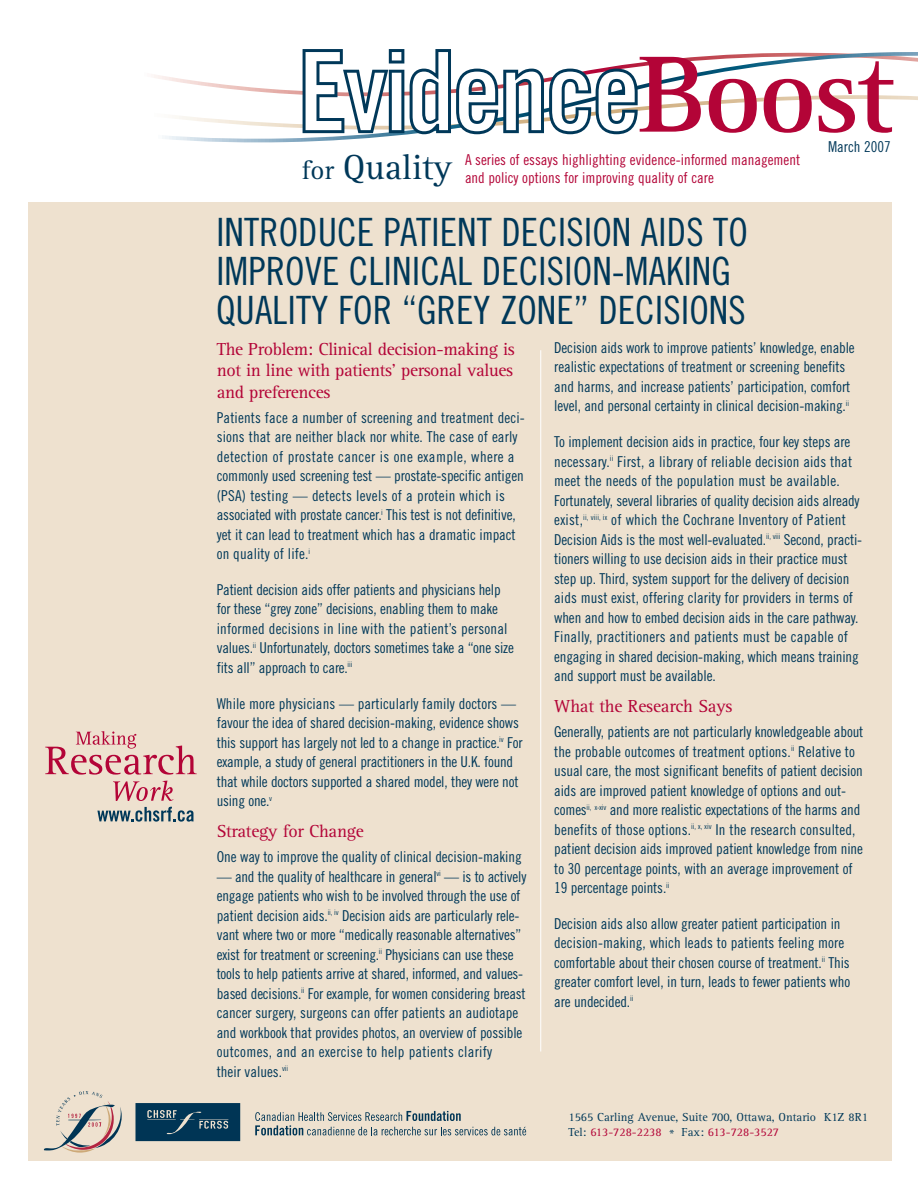
<style>
.page{position:relative;width:918px;height:1188px;background:#fff}
.page>*{position:absolute;margin:0;border:0;box-sizing:border-box;transform-origin:0 0}
.t1{font:39px/39px "Trade Gothic Cond Eighteen";color:#003859}
.t2{font:36px "Rotis Serif";color:#003859}
.t3{font:18px/21.6px "Rotis Serif";letter-spacing:-.02em;color:#b30437;text-align:justify}
.t4{font:15px/19.5px "Trade Gothic Cond Eighteen";letter-spacing:-.01em;color:#003859}
.t5{font:15px/19.5px "Trade Gothic Cond Eighteen";letter-spacing:.01em;color:#003859}
.t6{font:15px/18px "Trade Gothic Cond Eighteen";color:#b30437}
.t7{font:12px/15.5px "Rotis Serif";color:#003859}
.s1{font-size:27px}
.s2{color:#b30437}
.s3{font-family:"Rotis Semi Serif";font-size:13.5px}
</style>
<div class="page">
<div style="left:28px;top:203px;width:864px;height:958px;background:#eee1cf"></div>
<svg style="left:165px;top:134px;width:455px;height:8px"></svg>
<svg style="left:154px;top:49px;width:764px;height:85px"></svg>
<hr style="left:540px;top:350px;width:1px;height:702px;background:#fff">
<svg style="left:255px;top:1111px;width:271px;height:24px"></svg>
<svg style="left:136px;top:1103px;width:104px;height:38px"></svg>
<svg style="left:44px;top:1091px;width:78px;height:62px"></svg>
<svg style="left:45px;top:731px;width:152px;height:44px"></svg>
<svg style="left:113px;top:781px;width:60px;height:20px"></svg>
<svg style="left:97px;top:807px;width:97px;height:15px"></svg>
<h2 class="t2" style="left:302px;top:155px;width:152px"><span class="s1">for</span> Quality</h2>
<p class="t6" style="left:465px;top:152px;width:337px">A series of essays highlighting evidence-informed management and policy options for improving quality of care</p>
<h1 class="t1" style="left:216px;top:216px;width:533px">INTRODUCE PATIENT DECISION AIDS TO<br>IMPROVE CLINICAL DECISION-MAKING<br>QUALITY FOR “GREY ZONE” DECISIONS</h1>
<p class="t4" style="left:828px;top:139px;width:64px">March 2007</p>
<p class="t3" style="left:217px;top:340px;width:300px">The Problem: Clinical decision-making is not in line with patients’ personal values and preferences</p>
<p class="t5" style="left:217px;top:409px;width:310px">Patients face a number of screening and treatment deci&shy;sions that are neither black nor white. The case of early detection of prostate cancer is one example, where a commonly used screening test — prostate-specific antigen (PSA) testing — detects levels of a protein which is associated with prostate cancer.<sup>i</sup> This test is not definitive, yet it can lead to treatment which has a dramatic impact on quality of life.<sup>i</sup></p>
<p class="t4" style="left:217px;top:581px;width:299px">Patient decision aids offer patients and physicians help for these “grey zone” decisions, enabling them to make informed decisions in line with the patient’s personal values.<sup>ii</sup> Unfortunately, doctors sometimes take a “one size fits all” approach to care.<sup>iii</sup></p>
<p class="t4" style="left:217px;top:695px;width:307px">While more physicians — particularly family doctors — favour the idea of shared decision-making, evidence shows this support has largely not led to a change in practice.<sup>iv</sup> For example, a study of general practitioners in the U.K. found that while doctors supported a shared model, they were not using one.<sup>v</sup></p>
<p class="t3" style="left:217px;top:822px;width:149px">Strategy for Change</p>
<p class="t4" style="left:217px;top:848px;width:307px">One way to improve the quality of clinical decision-making</p>
<p class="t4" style="left:217px;top:868px;width:311px">— and the quality of healthcare in general<sup>vi</sup> — is to actively engage patients who wish to be involved through the use of patient decision aids.<sup>ii,</sup> <sup>iv</sup> Decision aids are particularly rele&shy;vant where two or more “medically reasonable alternatives” exist for treatment or screening.<sup>ii</sup> Physicians can use these tools to help patients arrive at shared, informed, and values&shy;based decisions.<sup>ii</sup> For example, for women considering breast cancer surgery, surgeons can offer patients an audiotape and workbook that provides photos, an overview of possible outcomes, and an exercise to help patients clarify<br>their values.<sup>vii</sup></p>
<p class="t4" style="left:554px;top:339px;width:302px">Decision aids work to improve patients’ knowledge, enable realistic expectations of treatment or screening benefits and harms, and increase patients’ participation, comfort level, and personal certainty in clinical decision-making.<sup>ii</sup></p>
<p class="t4" style="left:554px;top:433px;width:310px">To implement decision aids in practice, four key steps are necessary.<sup>ii</sup> First, a library of reliable decision aids that meet the needs of the population must be available.<br>Fortunately, several libraries of quality decision aids already exist,<sup>ii,</sup> <sup>viii,</sup> <sup>ix</sup> of which the Cochrane Inventory of Patient Decision Aids is the most well-evaluated.<sup>ii,</sup> <sup>viii</sup> Second, practi&shy;tioners willing to use decision aids in their practice must step up. Third, system support for the delivery of decision aids must exist, offering clarity for providers in terms of when and how to embed decision aids in the care pathway.<br>Finally, practitioners and patients must be capable of engaging in shared decision-making, which means training and support must be available.</p>
<p class="t3" style="left:554px;top:697px;width:180px">What the Research Says</p>
<p class="t4" style="left:554px;top:723px;width:311px">Generally, patients are not particularly knowledgeable about the probable outcomes of treatment options.<sup>ii</sup> Relative to usual care, the most significant benefits of patient decision aids are improved patient knowledge of options and out&shy;comes<sup>ii,</sup> <sup>x-xiv</sup> and more realistic expectations of the harms and benefits of those options.<sup>ii,</sup> <sup>x,</sup> <sup>xiv</sup> In the research consulted, patient decision aids improved patient knowledge from nine to 30 percentage points, with an average improvement of 19 percentage points.<sup>ii</sup></p>
<p class="t4" style="left:554px;top:915px;width:297px">Decision aids also allow greater patient participation in decision-making, which leads to patients feeling more comfortable about their chosen course of treatment.<sup>ii</sup> This greater comfort level, in turn, leads to fewer patients who are undecided.<sup>ii</sup></p>
<p class="t7" style="left:568px;top:1110px;width:301px">1565 Carling Avenue, Suite 700, Ottawa, Ontario K1Z 8R1<br>Tel: <span class="s2">613-728-2238</span> <span class="s3">*</span> Fax: <span class="s2">613-728-3527</span></p>
</div>
